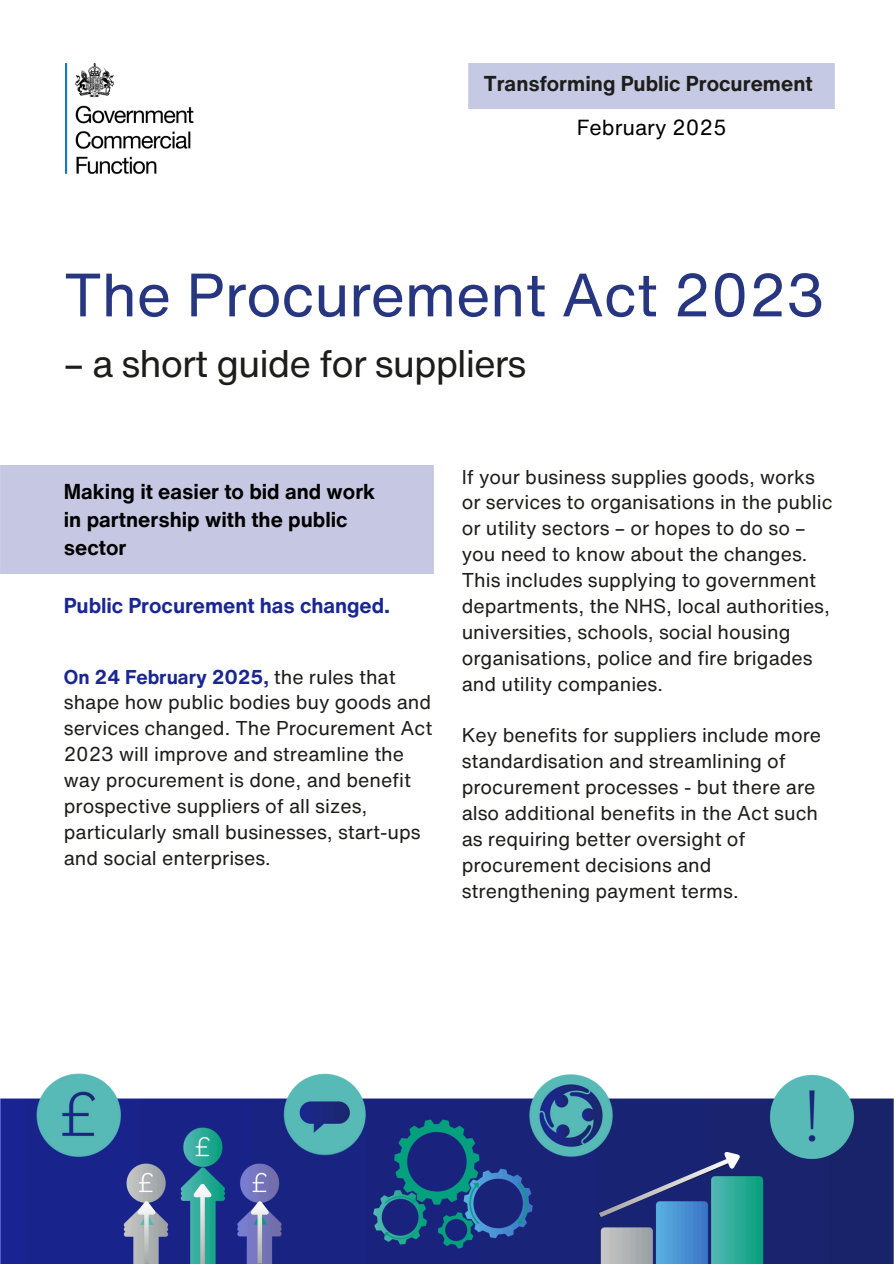
<style>
.page{position:relative;width:894px;height:1264px;background:#fff}
.page>*{position:absolute;margin:0;border:0;box-sizing:border-box;transform-origin:0 0}
.t1{font:60px "Helvetica Now Text";letter-spacing:-.01em;color:#273680}
.t2{font:37.5px "Helvetica Now Text";letter-spacing:-.025em;color:#1d1d1b}
.t3{font:21.3px "Helvetica Now Text";color:#000}
.t4{font:700 21px/28.2px "Helvetica Now Text";color:#000}
.t5{font:700 21px "Helvetica Now Text";color:#1d1d1b}
.t6{font:700 21px "Helvetica Now Text";letter-spacing:-.005em;color:#1a2792}
.t7{font:19.5px/25.8px "Helvetica Now Text";color:#1d1d1b}
.s1{font-weight:700;color:#1a2792}
</style>
<div class="page">
<div style="left:468px;top:64px;width:367px;height:45px;background:#c6c9e4"></div>
<img style="left:0;top:1098px;width:893px;height:165px">
<img style="left:277px;top:1098px;width:95px;height:64px">
<img style="left:522px;top:1098px;width:94px;height:64px">
<img style="left:33px;top:1098px;width:94px;height:64px">
<img style="left:761px;top:1074px;width:99px;height:92px">
<img style="left:37px;top:1073px;width:84px;height:84px">
<img style="left:283px;top:1073px;width:84px;height:83px">
<img style="left:528px;top:1074px;width:85px;height:83px">
<svg style="left:593px;top:1141px;width:157px;height:79px"></svg>
<svg style="left:144px;top:1218px;width:5px;height:45px"></svg>
<svg style="left:133px;top:1195px;width:29px;height:23px"></svg>
<svg style="left:257px;top:1218px;width:5px;height:45px"></svg>
<svg style="left:247px;top:1195px;width:28px;height:23px"></svg>
<svg style="left:200px;top:1201px;width:5px;height:62px"></svg>
<svg style="left:189px;top:1178px;width:29px;height:23px"></svg>
<img style="left:66px;top:64px;width:128px;height:110px">
<p class="t5" style="left:483px;top:67px;width:330px">Transforming Public Procurement</p>
<h2 class="t3" style="left:576px;top:112px;width:151px">February 2025</h2>
<h1 class="t1" style="left:64px;top:250px;width:762px">The Procurement Act 2023</h1>
<h1 class="t2" style="left:64px;top:335px;width:464px">– a short guide for suppliers</h1>
<p class="t4" style="left:64px;top:476px;width:313px">Making it easier to bid and work in partnership with the public sector</p>
<p class="t6" style="left:64px;top:590px;width:328px">Public Procurement has changed.</p>
<h2 class="t7" style="left:64px;top:663px;width:370px"><span class="s1">On 24 February 2025,</span> the rules that shape how public bodies buy goods and services changed. The Procurement Act 2023 will improve and streamline the way procurement is done, and benefit prospective suppliers of all sizes, particularly small businesses, start-ups and social enterprises.</h2>
<p class="t7" style="left:461px;top:463px;width:372px">If your business supplies goods, works or services to organisations in the public or utility sectors – or hopes to do so – you need to know about the changes.<br>This includes supplying to government departments, the NHS, local authorities, universities, schools, social housing organisations, police and fire brigades and utility companies.</p>
<h2 class="t7" style="left:461px;top:722px;width:361px">Key benefits for suppliers include more standardisation and streamlining of procurement processes - but there are also additional benefits in the Act such as requiring better oversight of procurement decisions and strengthening payment terms.</h2>
</div>
